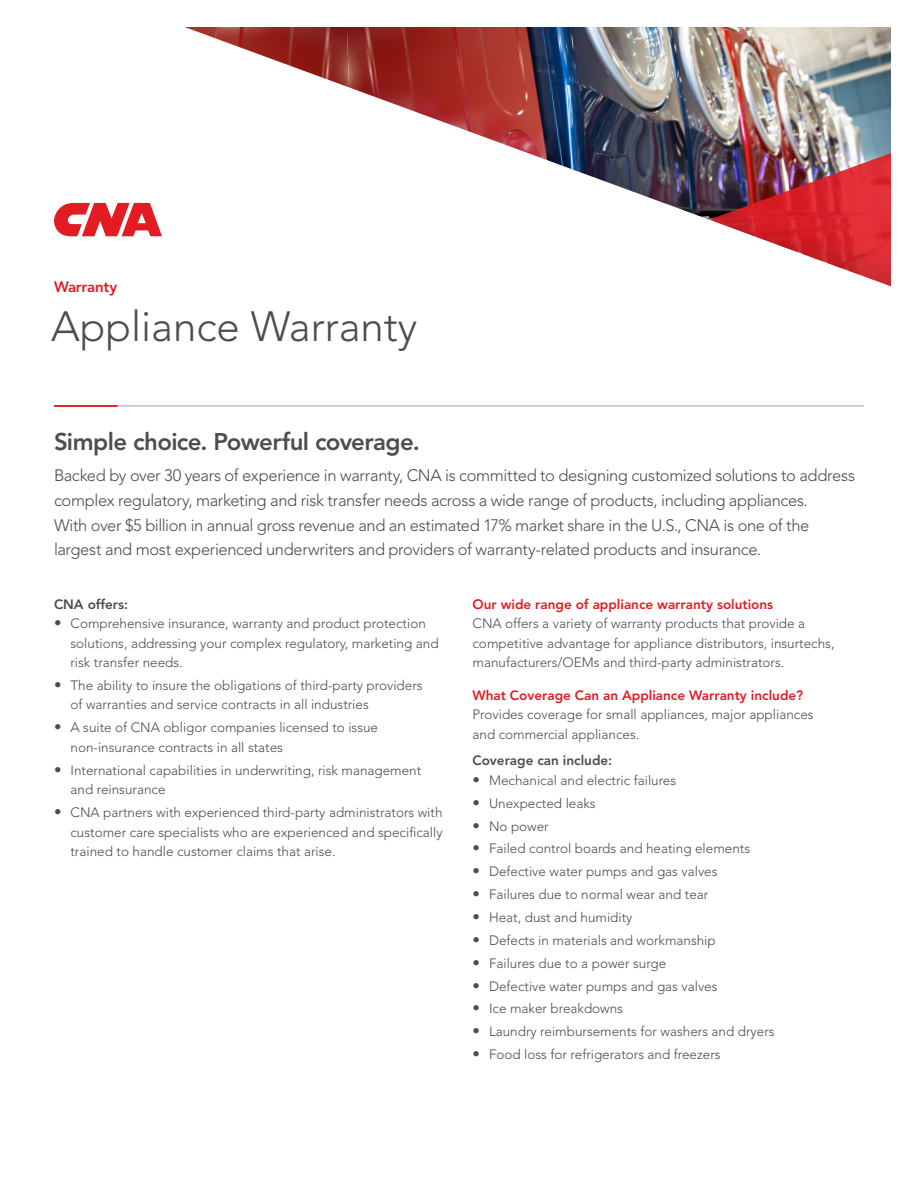
<style>
.page{position:relative;width:918px;height:1188px;background:#fff}
.page>*{position:absolute;margin:0;border:0;box-sizing:border-box;transform-origin:0 0}
.t1{font:300 42px "Avenir LT Std";color:#4d4d4f}
.t2{font:800 24px "Avenir LT Std";letter-spacing:-.025em;color:#4d4d4f}
.t3{font:300 16.5px/24.6px "Avenir LT Std";letter-spacing:-.025em;color:#4d4d4f}
.t4{font:800 15px "Avenir LT Std";letter-spacing:-.015em;color:#e31b23}
.t5{font:300 13.5px/19.5px "Avenir LT Std";color:#4d4d4f}
.t6{font:800 13.5px "Avenir LT Std";color:#e31b23}
.t7{font:800 13.5px "Avenir LT Std";color:#4d4d4f}
.s1{font-weight:800;font-size:15px}
</style>
<div class="page">
<img style="left:348px;top:27px;width:543px;height:193px">
<img style="left:185px;top:27px;width:164px;height:60px">
<img style="left:710px;top:153px;width:181px;height:133px">
<svg style="left:54px;top:203px;width:108px;height:33px"></svg>
<hr style="left:54px;top:406px;width:810px;height:1px;background:#9fa1a4">
<hr style="left:54px;top:405px;width:64px;height:2px;background:#e31b23">
<p class="t4" style="left:54px;top:278px;width:65px">Warranty</p>
<h1 class="t1" style="left:51px;top:302px;width:368px">Appliance Warranty</h1>
<h2 class="t2" style="left:54px;top:428px;width:368px">Simple choice. Powerful coverage.</h2>
<p class="t3" style="left:54px;top:464px;width:803px">Backed by over 30 years of experience in warranty, CNA is committed to designing customized solutions to address complex regulatory, marketing and risk transfer needs across a wide range of products, including appliances.<br>With over $5 billion in annual gross revenue and an estimated 17% market share in the U.S., CNA is one of the largest and most experienced underwriters and providers of warranty-related products and insurance.</p>
<p class="t7" style="left:54px;top:596px;width:76px">CNA offers:</p>
<p class="t5" style="left:70px;top:614px;width:370px;text-indent:-16px"><span class="s1">•</span> Comprehensive insurance, warranty and product protection solutions, addressing your complex regulatory, marketing and risk transfer needs.</p>
<p class="t5" style="left:70px;top:676px;width:354px;text-indent:-16px"><span class="s1">•</span> The ability to insure the obligations of third-party providers of warranties and service contracts in all industries</p>
<p class="t5" style="left:70px;top:718px;width:309px;text-indent:-16px"><span class="s1">•</span> A suite of CNA obligor companies licensed to issue non-insurance contracts in all states</p>
<p class="t5" style="left:70px;top:760px;width:352px;text-indent:-16px"><span class="s1">•</span> International capabilities in underwriting, risk management and reinsurance</p>
<p class="t5" style="left:70px;top:803px;width:374px;text-align:justify;text-indent:-16px"><span class="s1">•</span> CNA partners with experienced third-party administrators with customer care specialists who are experienced and specifically trained to handle customer claims that arise.</p>
<p class="t6" style="left:473px;top:596px;width:302px">Our wide range of appliance warranty solutions</p>
<p class="t5" style="left:473px;top:614px;width:364px">CNA offers a variety of warranty products that provide a competitive advantage for appliance distributors, insurtechs, manufacturers/OEMs and third-party administrators.</p>
<p class="t6" style="left:473px;top:687px;width:332px">What Coverage Can an Appliance Warranty include?</p>
<p class="t5" style="left:473px;top:705px;width:343px">Provides coverage for small appliances, major appliances and commercial appliances.</p>
<p class="t7" style="left:473px;top:753px;width:141px">Coverage can include:</p>
<p class="t5" style="left:472px;top:770px;width:205px"><span class="s1">•</span> Mechanical and electric failures</p>
<p class="t5" style="left:472px;top:793px;width:125px"><span class="s1">•</span> Unexpected leaks</p>
<p class="t5" style="left:472px;top:816px;width:78px"><span class="s1">•</span> No power</p>
<p class="t5" style="left:472px;top:839px;width:279px"><span class="s1">•</span> Failed control boards and heating elements</p>
<p class="t5" style="left:472px;top:862px;width:247px"><span class="s1">•</span> Defective water pumps and gas valves</p>
<p class="t5" style="left:472px;top:885px;width:237px"><span class="s1">•</span> Failures due to normal wear and tear</p>
<p class="t5" style="left:472px;top:908px;width:162px"><span class="s1">•</span> Heat, dust and humidity</p>
<p class="t5" style="left:472px;top:931px;width:245px"><span class="s1">•</span> Defects in materials and workmanship</p>
<p class="t5" style="left:472px;top:953px;width:195px"><span class="s1">•</span> Failures due to a power surge</p>
<p class="t5" style="left:472px;top:976px;width:247px"><span class="s1">•</span> Defective water pumps and gas valves</p>
<p class="t5" style="left:472px;top:999px;width:152px"><span class="s1">•</span> Ice maker breakdowns</p>
<p class="t5" style="left:472px;top:1022px;width:304px"><span class="s1">•</span> Laundry reimbursements for washers and dryers</p>
<p class="t5" style="left:472px;top:1045px;width:250px"><span class="s1">•</span> Food loss for refrigerators and freezers</p>
</div>
